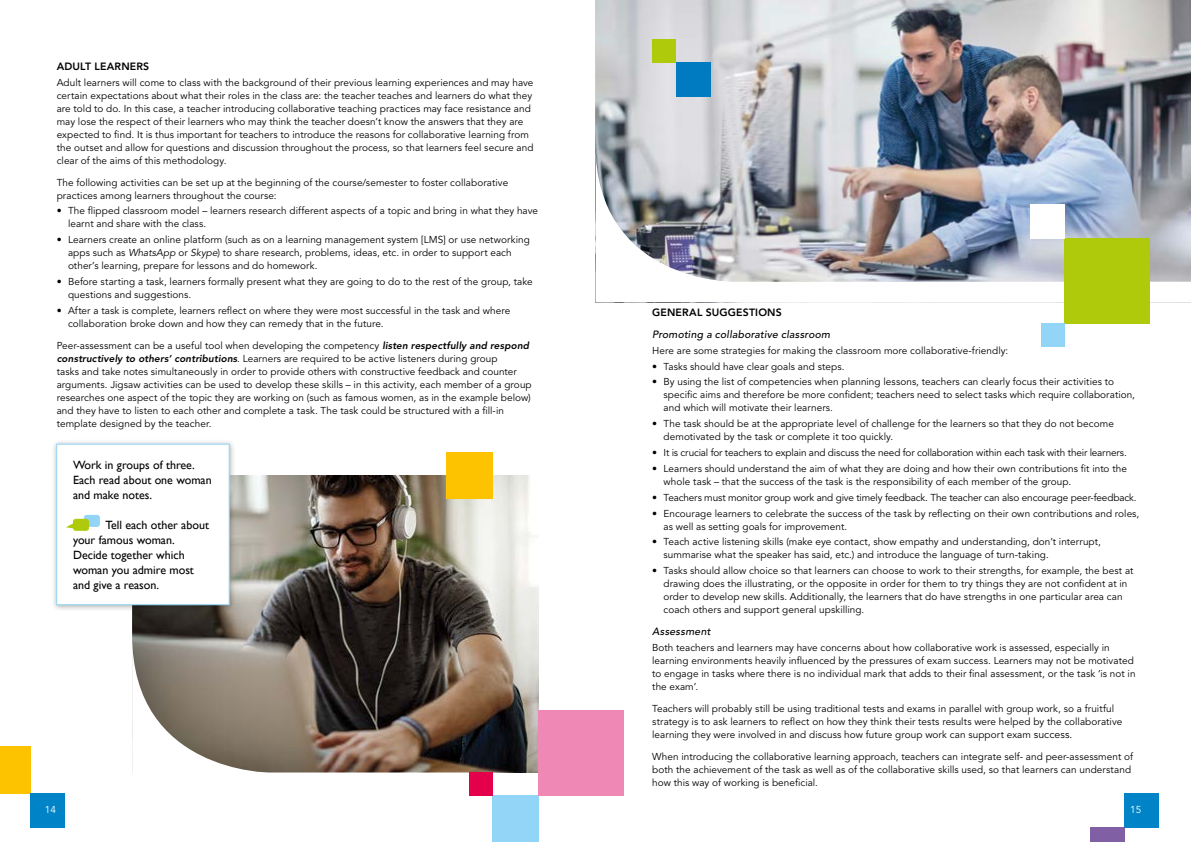
<style>
.page{position:relative;width:1191px;height:842px;background:#fff}
.page>*{position:absolute;margin:0;border:0;box-sizing:border-box;transform-origin:0 0}
.t1{font:12px/15px "Gill Sans";color:#000}
.t2{font:italic 500 10.5px "Avenir LT Std";letter-spacing:.02em;color:#000}
.t3{font:800 10.5px "Avenir LT Std";letter-spacing:.015em;color:#000}
.t4{font:10px/13px "Avenir LT Std";letter-spacing:.005em;color:#000}
.t5{font:10px "Avenir LT Std";letter-spacing:-.015em;color:#000}
.t6{font:10px "Avenir LT Std";color:#fff}
.s1{font-style:italic}
.s2{font-weight:800;font-style:italic}
.s3{font-size:10.5px}
</style>
<div class="page">
<div style="left:0;top:747px;width:31px;height:47px;background:#fdc300"></div>
<div style="left:31px;top:794px;width:34px;height:34px;background:#0084c7"></div>
<img style="left:595px;top:0;width:596px;height:60px">
<img style="left:595px;top:60px;width:596px;height:242px">
<div style="left:1124px;top:794px;width:34px;height:34px;background:#0084c7"></div>
<div style="left:1090px;top:828px;width:34px;height:14px;background:#805fa5"></div>
<img style="left:236px;top:475px;width:295px;height:75px">
<div style="left:492px;top:795px;width:47px;height:47px;background:#93d5f6"></div>
<div style="left:446px;top:452px;width:46px;height:47px;background:#fdc300"></div>
<div style="left:1064px;top:239px;width:85px;height:85px;background:#afca0b"></div>
<div style="left:1030px;top:204px;width:34px;height:35px;background:#fff"></div>
<div style="left:676px;top:62px;width:35px;height:34px;background:#007bc2"></div>
<div style="left:652px;top:39px;width:23px;height:23px;background:#afca0b"></div>
<div style="left:1041px;top:324px;width:23px;height:23px;background:#93d5f6"></div>
<div style="left:52px;top:439px;width:184px;height:172px;background:#000;opacity:.3"></div>
<div style="left:56px;top:444px;width:174px;height:161px;background:#fff;border:1px solid #93d5f6"></div>
<img style="left:132px;top:550px;width:407px;height:243px">
<div style="left:539px;top:710px;width:85px;height:85px;background:#f088b6"></div>
<div style="left:469px;top:772px;width:23px;height:23px;background:#e5004b"></div>
<div style="left:84px;top:515px;width:16px;height:12px;background:#93d5f6;border-radius:3px"></div>
<div style="left:73px;top:519px;width:16px;height:12px;background:#afca0b;border-radius:3px"></div>
<svg style="left:66px;top:523px;width:8px;height:6px"></svg>
<p class="t3" style="left:57px;top:60px;width:94px">ADULT LEARNERS</p>
<p class="t4" style="left:57px;top:76px;width:478px">Adult learners will come to class with the background of their previous learning experiences and may have certain expectations about what their roles in the class are: the teacher teaches and learners do what they are told to do. In this case, a teacher introducing collaborative teaching practices may face resistance and may lose the respect of their learners who may think the teacher doesn’t know the answers that they are expected to find. It is thus important for teachers to introduce the reasons for collaborative learning from the outset and allow for questions and discussion throughout the process, so that learners feel secure and clear of the aims of this methodology.</p>
<p class="t4" style="left:57px;top:176px;width:453px">The following activities can be set up at the beginning of the course/semester to foster collaborative practices among learners throughout the course:</p>
<p class="t4" style="left:68px;top:205px;width:471px;text-indent:-11px">• The flipped classroom model – learners research different aspects of a topic and bring in what they have learnt and share with the class.</p>
<p class="t4" style="left:68px;top:234px;width:463px;text-indent:-11px">• Learners create an online platform (such as on a learning management system [LMS] or use networking apps such as <span class="s1">WhatsApp</span> or <span class="s1">Skype</span>) to share research, problems, ideas, etc. in order to support each other’s learning, prepare for lessons and do homework.</p>
<p class="t4" style="left:68px;top:275px;width:466px;text-indent:-11px">• Before starting a task, learners formally present what they are going to do to the rest of the group, take questions and suggestions.</p>
<p class="t4" style="left:68px;top:304px;width:444px;text-indent:-11px">• After a task is complete, learners reflect on where they were most successful in the task and where collaboration broke down and how they can remedy that in the future.</p>
<p class="t4" style="left:57px;top:339px;width:476px">Peer-assessment can be a useful tool when developing the competency <span class="s2">listen respectfully and respond constructively to others’ contributions</span>. Learners are required to be active listeners during group<br>tasks and take notes simultaneously in order to provide others with constructive feedback and counter arguments. Jigsaw activities can be used to develop these skills – in this activity, each member of a group researches one aspect of the topic they are working on (such as famous women, as in the example below) and they have to listen to each other and complete a task. The task could be structured with a fill-in template designed by the teacher.</p>
<p class="t1" style="left:73px;top:457px;width:140px">Work in groups of three.<br>Each read about one woman and make notes.</p>
<p class="t1" style="left:73px;top:517px;width:138px;text-indent:33px">Tell each other about your famous woman.<br>Decide together which woman you admire most and give a reason.</p>
<p class="t3" style="left:652px;top:306px;width:131px">GENERAL SUGGESTIONS</p>
<p class="t2" style="left:652px;top:328px;width:179px">Promoting a collaborative classroom</p>
<p class="t4" style="left:652px;top:344px;width:358px">Here are some strategies for making the classroom more collaborative-friendly:</p>
<p class="t4" style="left:652px;top:360px;width:194px">• Tasks should have clear goals and steps.</p>
<p class="t4" style="left:663px;top:376px;width:473px;text-indent:-11px">• By using the list of competencies when planning lessons, teachers can clearly focus their activities to specific aims and therefore be more confident; teachers need to select tasks which require collaboration, and which will motivate their learners.</p>
<p class="t4" style="left:663px;top:418px;width:452px;text-indent:-11px">• The task should be at the appropriate level of challenge for the learners so that they do not become demotivated by the task or complete it too quickly.</p>
<p class="t5" style="left:652px;top:447px;width:476px">• It is crucial for teachers to explain and discuss the need for collaboration within each task with their learners.</p>
<p class="t4" style="left:663px;top:462px;width:465px;text-indent:-11px">• Learners should understand the aim of what they are doing and how their own contributions fit into the whole task – that the success of the task is the responsibility of each member of the group.</p>
<p class="t5" style="left:652px;top:491px;width:486px">• Teachers must monitor group work and give timely feedback. The teacher can also encourage peer-feedback.</p>
<p class="t4" style="left:663px;top:507px;width:477px;text-indent:-11px">• Encourage learners to celebrate the success of the task by reflecting on their own contributions and roles, as well as setting goals for improvement.</p>
<p class="t4" style="left:663px;top:536px;width:439px;text-indent:-11px">• Teach active listening skills (make eye contact, show empathy and understanding, don’t interrupt, summarise what the speaker has said, etc.) and introduce the language of turn-taking.</p>
<p class="t4" style="left:663px;top:565px;width:471px;text-indent:-11px">• Tasks should allow choice so that learners can choose to work to their strengths, for example, the best at drawing does the illustrating, or the opposite in order for them to try things they are not confident at in order to develop new skills. Additionally, the learners that do have strengths in one particular area can coach others and support general upskilling.</p>
<p class="t2" style="left:652px;top:626px;width:60px">Assessment</p>
<p class="t4" style="left:652px;top:641px;width:485px">Both teachers and learners may have concerns about how collaborative work is assessed, especially in learning environments heavily influenced by the pressures of exam success. Learners may not be motivated to engage in tasks where there is no individual mark that adds to their final assessment, or the task ‘is not in the exam’.</p>
<p class="t4" style="left:652px;top:702px;width:472px;line-height:13.3px">Teachers will probably still be using traditional tests and exams in parallel with group work, so a fruitful strategy is to ask learners to reflect on how they think their tests results were helped by the collaborative learning they were involved in and discuss how future group work can support exam <span class="s3">success.</span></p>
<p class="t4" style="left:652px;top:750px;width:482px">When introducing the collaborative learning approach, teachers can integrate self- and peer-assessment of both the achievement of the task as well as of the collaborative skills used, so that learners can understand how this way of working is beneficial.</p>
<p class="t6" style="left:45px;top:804px;width:13px">14</p>
<p class="t6" style="left:1130px;top:804px;width:13px">15</p>
</div>
